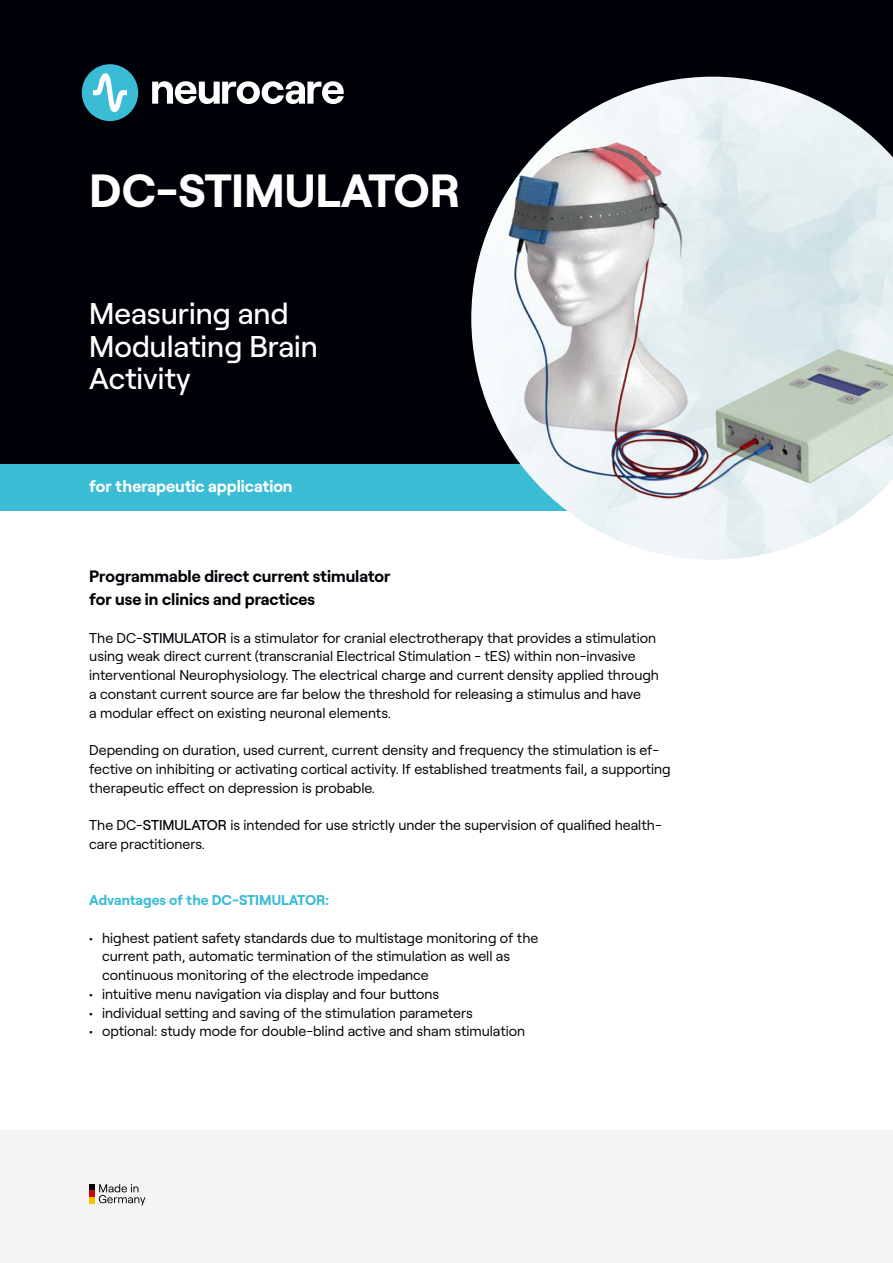
<style>
.page{position:relative;width:893px;height:1263px;background:#fff}
.page>*{position:absolute;margin:0;border:0;box-sizing:border-box;transform-origin:0 0}
.t1{font:700 46.5px "Roobert";color:#fff}
.t2{font:500 30px/32.8px "Roobert";color:#fff}
.t3{font:700 16.5px/23.4px "Roobert";color:#000008}
.t4{font:700 16.5px "Roobert";color:#fff}
.t5{font:14.25px/18.8px "Roobert";color:#000008}
.t6{font:700 14.25px "Roobert";color:#3bbcd5}
.s1{font-weight:500}
</style>
<div class="page">
<div style="left:0;top:0;width:893px;height:464px;background:#000008"></div>
<svg style="left:152px;top:81px;width:192px;height:23px"></svg>
<div style="left:82px;top:64px;width:56px;height:57px;background:#3bbcd5;border-radius:50%"></div>
<svg style="left:93px;top:73px;width:34px;height:39px"></svg>
<div style="left:0;top:1130px;width:893px;height:133px;background:#f4f4f4"></div>
<div style="left:0;top:464px;width:573px;height:47px;background:#3bbcd5"></div>
<img style="left:471px;top:77px;width:422px;height:483px">
<svg style="left:89px;top:1184px;width:56px;height:21px"></svg>
<h1 class="t1" style="left:89px;top:154px;width:373px">DC-STIMULATOR</h1>
<h2 class="t2" style="left:89px;top:294px;width:230px">Measuring and<br>Modulating Brain<br>Activity</h2>
<p class="t4" style="left:89px;top:474px;width:205px">for therapeutic application</p>
<p class="t3" style="left:89px;top:563px;width:303px">Programmable direct current stimulator for use in clinics and practices</p>
<p class="t5" style="left:89px;top:627px;width:571px">The DC-<span class="s1">STIMULATOR</span> is a stimulator for cranial electrotherapy that provides a stimulation using weak direct current (transcranial Electrical Stimulation - tES) within non-invasive interventional Neurophysiology. The electrical charge and current density applied through a constant current source are far below the threshold for releasing a stimulus and have<br>a modular effect on existing neuronal elements.</p>
<p class="t5" style="left:89px;top:739px;width:583px">Depending on duration, used current, current density and frequency the stimulation is ef&shy;fective on inhibiting or activating cortical activity. If established treatments fail, a supporting therapeutic effect on depression is probable.</p>
<p class="t5" style="left:89px;top:814px;width:574px">The DC-<span class="s1">STIMULATOR</span> is intended for use strictly under the supervision of qualified health&shy;care practitioners.</p>
<p class="t6" style="left:89px;top:889px;width:241px">Advantages of the DC-STIMULATOR:</p>
<p class="t5" style="left:102px;top:927px;width:438px;text-indent:-13px">• highest patient safety standards due to multistage monitoring of the current path, automatic termination of the stimulation as well as continuous monitoring of the electrode impedance</p>
<p class="t5" style="left:89px;top:983px;width:351px">• intuitive menu navigation via display and four buttons</p>
<p class="t5" style="left:89px;top:1002px;width:385px">• individual setting and saving of the stimulation parameters</p>
<p class="t5" style="left:89px;top:1021px;width:437px">• optional: study mode for double-blind active and sham stimulation</p>
</div>
